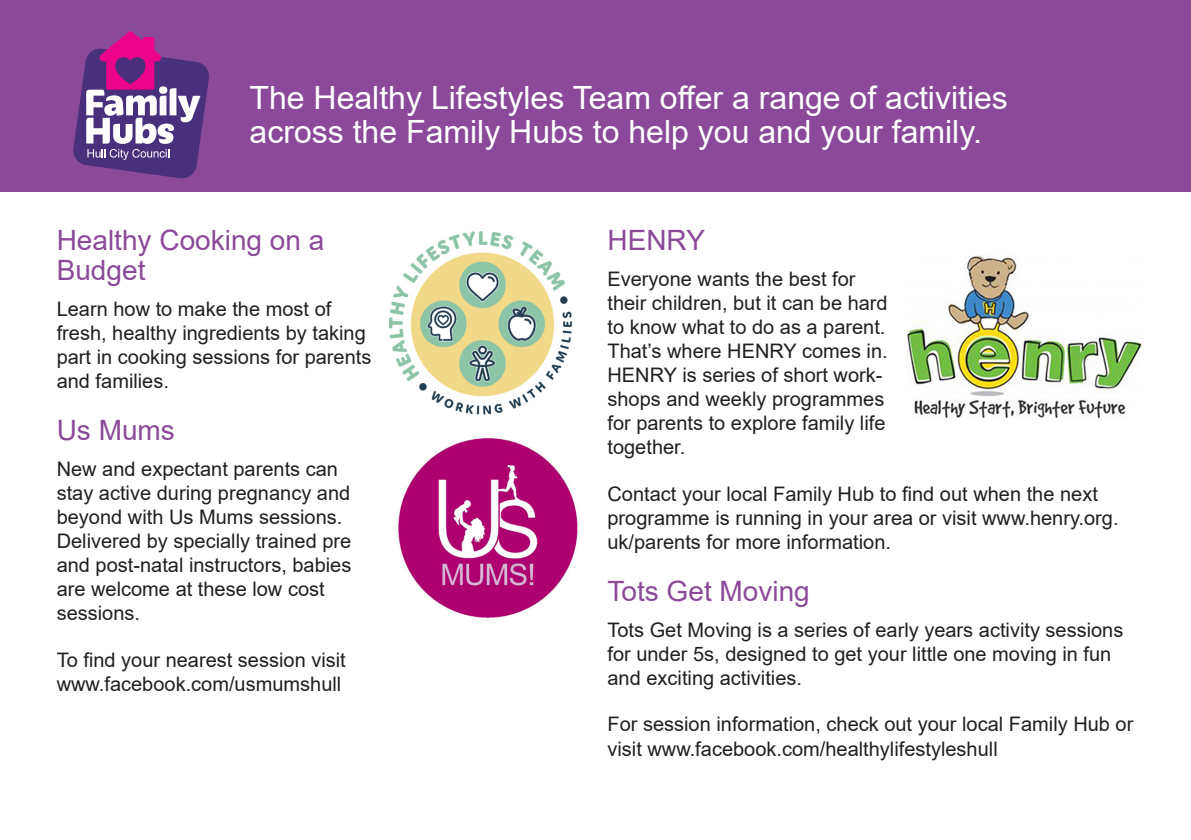
<style>
.page{position:relative;width:1191px;height:840px;background:#fff}
.page>*{position:absolute;margin:0;border:0;box-sizing:border-box;transform-origin:0 0}
.t1{font:32px/34px "Arial";color:#fff}
.t2{font:28px/30px "Arial";color:#8b4999}
.t3{font:20px/24px "Arial";color:#231f20}
</style>
<div class="page">
<div style="left:0;top:0;width:1191px;height:192px;background:#8b4999"></div>
<svg style="left:73px;top:31px;width:136px;height:148px"></svg>
<img style="left:389px;top:231px;width:184px;height:184px">
<img style="left:398px;top:438px;width:180px;height:180px">
<img style="left:907px;top:255px;width:234px;height:164px">
<p class="t1" style="left:249px;top:81px;width:760px">The Healthy Lifestyles Team offer a range of activities across the Family Hubs to help you and your family.</p>
<p class="t2" style="left:57px;top:225px;width:269px">Healthy Cooking on a<br>Budget</p>
<p class="t3" style="left:57px;top:296px;width:316px">Learn how to make the most of fresh, healthy ingredients by taking part in cooking sessions for parents and families.</p>
<p class="t2" style="left:57px;top:415px;width:120px">Us Mums</p>
<p class="t3" style="left:57px;top:456px;width:296px">New and expectant parents can stay active during pregnancy and beyond with Us Mums sessions.<br>Delivered by specially trained pre and post-natal instructors, babies are welcome at these low cost sessions.</p>
<p class="t3" style="left:57px;top:647px;width:290px">To find your nearest session visit www.facebook.com/usmumshull</p>
<p class="t2" style="left:607px;top:225px;width:99px">HENRY</p>
<p class="t3" style="left:607px;top:266px;width:282px">Everyone wants the best for their children, but it can be hard to know what to do as a parent.<br>That’s where HENRY comes in.<br>HENRY is series of short work&shy;shops and weekly programmes for parents to explore family life together.</p>
<p class="t3" style="left:607px;top:481px;width:512px">Contact your local Family Hub to find out when the next programme is running in your area or visit www.henry.org. uk/parents for more information.</p>
<p class="t2" style="left:607px;top:576px;width:204px">Tots Get Moving</p>
<p class="t3" style="left:607px;top:617px;width:517px">Tots Get Moving is a series of early years activity sessions for under 5s, designed to get your little one moving in fun and exciting activities.</p>
<p class="t3" style="left:607px;top:712px;width:527px">For session information, check out your local Family Hub or visit www.facebook.com/healthylifestyleshull</p>
</div>
